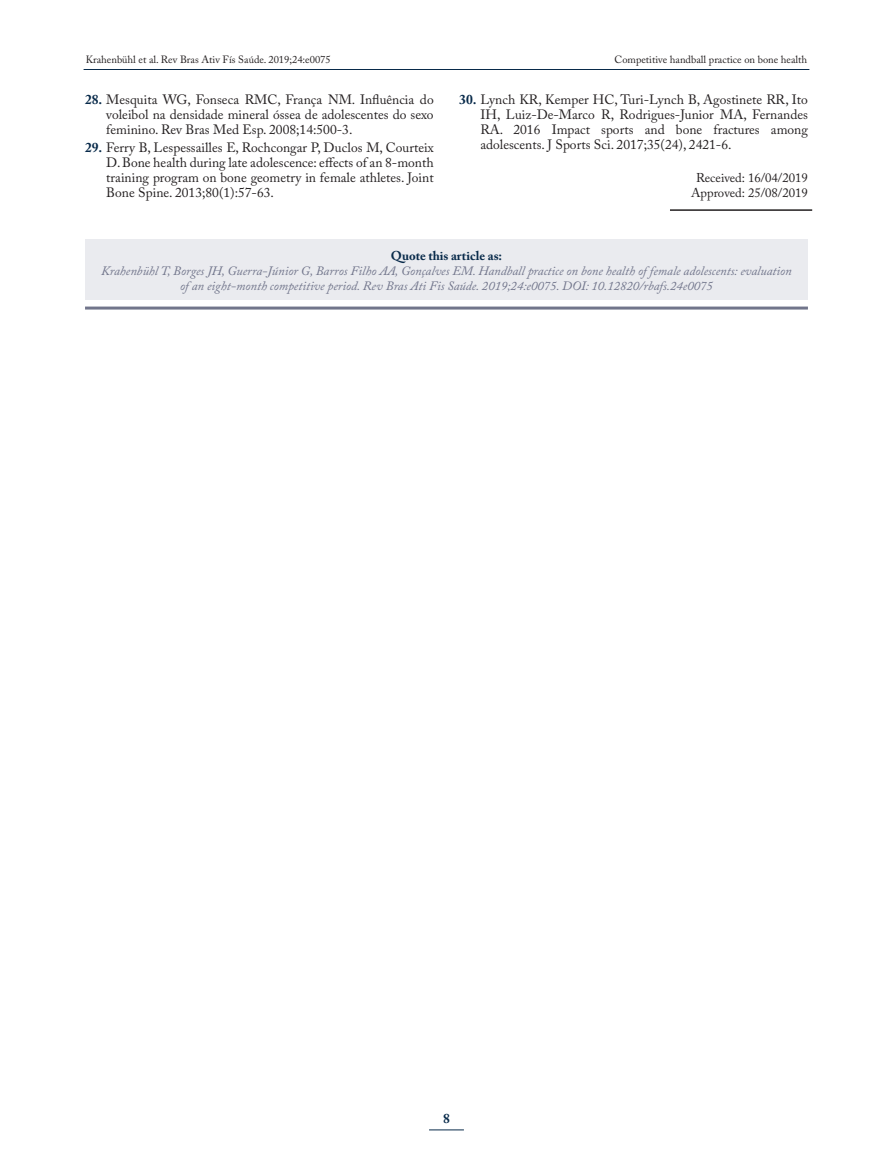
<style>
.page{position:relative;width:893px;height:1170px;background:#fff}
.page>*{position:absolute;margin:0;border:0;box-sizing:border-box;transform-origin:0 0}
.t1{font:13.5px/15px "Adobe Caslon Pro";color:#231f20;text-align:justify}
.t2{font:700 13.5px "Adobe Caslon Pro";color:#082a4a}
.t3{font:italic 12.75px/15px "Adobe Caslon Pro";color:#71758b;text-align:center}
.t4{font:12.75px/15px "Adobe Caslon Pro";color:#231f20;text-align:center}
.t5{font:700 12.75px "Adobe Caslon Pro";color:#082a4a}
.t6{font:10.5px "Adobe Caslon Pro";color:#231f20}
.s1{font-weight:700;color:#082a4a}
</style>
<div class="page">
<hr style="left:429px;top:1129px;width:35px;height:1px;background:#082a4a">
<hr style="left:84px;top:69px;width:725px;height:1px;background:#082a4a">
<div style="left:85px;top:239px;width:723px;height:61px;background:#eaebef"></div>
<hr style="left:85px;top:306px;width:723px;height:3px;background:#71758b">
<hr style="left:670px;top:209px;width:142px;height:2px;background:#231f20">
<p class="t6" style="left:86px;top:53px;width:247px">Krahenbühl et al. Rev Bras Ativ Fís Saúde. 2019;24:e0075</p>
<p class="t6" style="left:615px;top:53px;width:194px">Competitive handball practice on bone health</p>
<p class="t1" style="left:106px;top:91px;width:329px;text-indent:-21px"><span class="s1">28.</span> Mesquita WG, Fonseca RMC, França NM. Influência do voleibol na densidade mineral óssea de adolescentes do sexo feminino. Rev Bras Med Esp. 2008;14:500-3.</p>
<p class="t1" style="left:106px;top:139px;width:329px;text-indent:-21px"><span class="s1">29.</span> Ferry B, Lespessailles E, Rochcongar P, Duclos M, Courteix D. Bone health during late adolescence: effects of an 8-month training program on bone geometry in female athletes. Joint Bone Spine. 2013;80(1):57-63.</p>
<p class="t1" style="left:480px;top:91px;width:329px;text-indent:-21px"><span class="s1">30.</span> Lynch KR, Kemper HC, Turi-Lynch B, Agostinete RR, Ito IH, Luiz-De-Marco R, Rodrigues-Junior MA, Fernandes RA. 2016 Impact sports and bone fractures among adolescents. J Sports Sci. 2017;35(24), 2421-6.</p>
<p class="t4" style="left:691px;top:170px;width:118px">Received: 16/04/2019<br>Approved: 25/08/2019</p>
<p class="t5" style="left:391px;top:248px;width:113px">Quote this article as:</p>
<p class="t3" style="left:101px;top:262px;width:692px">Krahenbühl T, Borges JH, Guerra-Júnior G, Barros Filho AA, Gonçalves EM. Handball practice on bone health of female adolescents: evaluation of an eight-month competitive period. Rev Bras Ati Fis Saúde. 2019;24:e0075. DOI: 10.12820/rbafs.24e0075</p>
<p class="t2" style="left:443px;top:1110px;width:8px">8</p>
</div>
